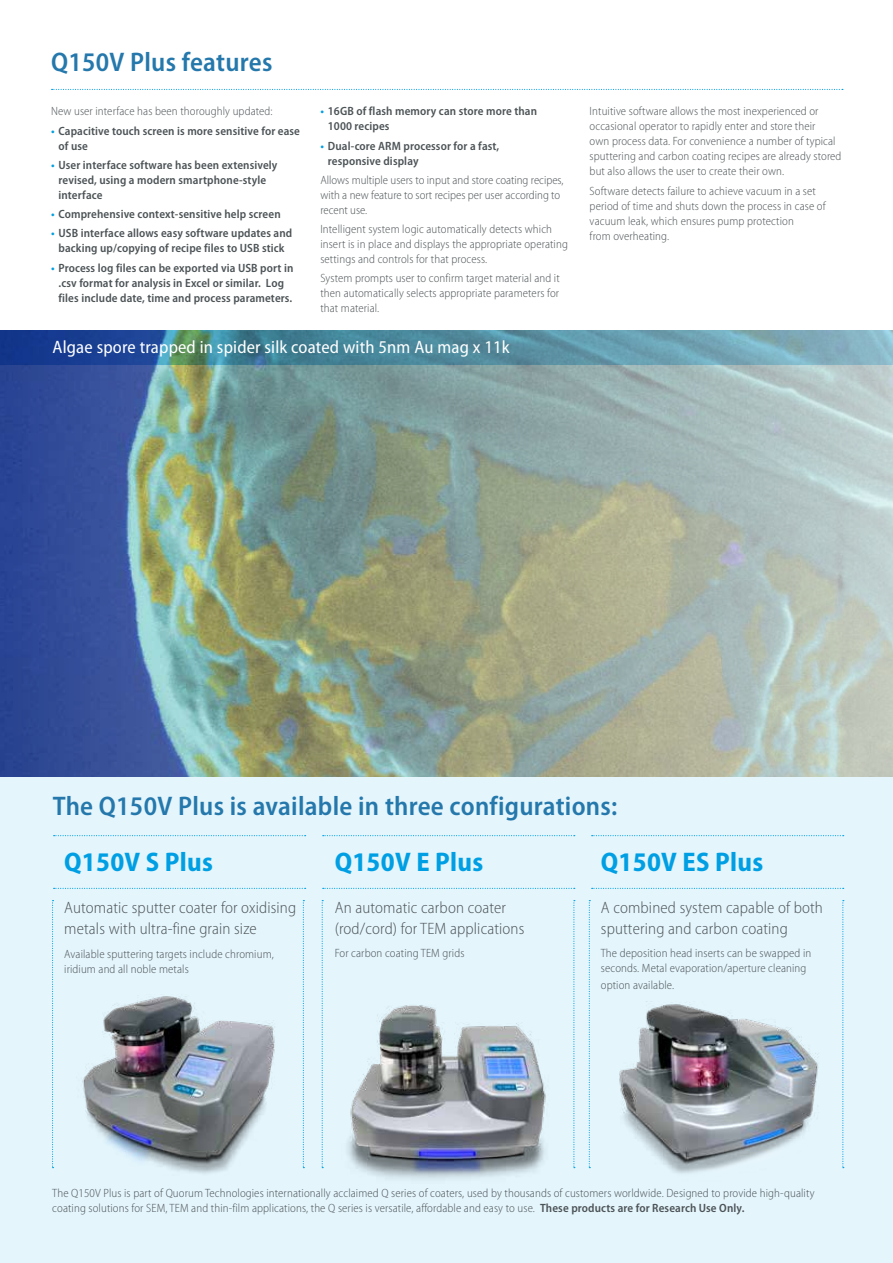
<style>
.page{position:relative;width:893px;height:1263px;background:#fff}
.page>*{position:absolute;margin:0;border:0;box-sizing:border-box;transform-origin:0 0}
.t1{font:600 semi-condensed 27px "Myriad Pro";letter-spacing:.01em;color:#2578ac}
.t2{font:700 semi-condensed 27px "Myriad Pro";letter-spacing:.01em;color:#009fe3}
.t3{font:semi-condensed 18px "Myriad Pro";letter-spacing:.01em;color:#fff}
.t4{font:300 semi-condensed 16.5px/21px "Myriad Pro";letter-spacing:.01em;color:#4c5356}
.t5{font:300 semi-condensed 12px/15px "Myriad Pro";letter-spacing:.01em;color:#4c5356}
.t6{font:600 semi-condensed 12px/15px "Myriad Pro";letter-spacing:.01em;color:#4c5356}
.s1{color:#009fe3}
.s2{font-weight:600}
</style>
<div class="page">
<img style="left:0;top:365px;width:893px;height:412px">
<svg style="left:0;top:331px;width:893px;height:34px;background:#5186a2"></svg>
<svg style="left:52px;top:89px;width:791px;height:1px"></svg>
<div style="left:0;top:777px;width:893px;height:486px;background:#e4f5fc"></div>
<img style="left:347px;top:1005px;width:199px;height:174px">
<img style="left:82px;top:996px;width:193px;height:178px">
<img style="left:588px;top:1001px;width:230px;height:173px">
<svg style="left:54px;top:888px;width:252px;height:1px"></svg>
<svg style="left:323px;top:888px;width:252px;height:1px"></svg>
<svg style="left:592px;top:888px;width:252px;height:1px"></svg>
<svg style="left:54px;top:835px;width:252px;height:1px"></svg>
<svg style="left:323px;top:835px;width:252px;height:1px"></svg>
<svg style="left:592px;top:835px;width:252px;height:1px"></svg>
<svg style="left:322px;top:900px;width:1px;height:268px"></svg>
<svg style="left:303px;top:900px;width:1px;height:268px"></svg>
<svg style="left:52px;top:900px;width:2px;height:268px"></svg>
<svg style="left:589px;top:900px;width:1px;height:268px"></svg>
<svg style="left:573px;top:900px;width:2px;height:268px"></svg>
<svg style="left:842px;top:900px;width:2px;height:268px"></svg>
<h1 class="t1" style="left:51px;top:45px;width:223px">Q150V Plus features</h1>
<p class="t5" style="left:51px;top:104px;width:223px">New user interface has been thoroughly updated:</p>
<p class="t6" style="left:59px;top:123px;width:243px;text-indent:-8px"><span class="s1">•</span> Capacitive touch screen is more sensitive for ease of use</p>
<p class="t6" style="left:59px;top:157px;width:220px;text-indent:-8px"><span class="s1">•</span> User interface software has been extensively revised, using a modern smartphone-style interface</p>
<p class="t6" style="left:51px;top:206px;width:231px"><span class="s1">•</span> Comprehensive context-sensitive help screen</p>
<p class="t6" style="left:51px;top:226px;width:243px;text-align:center"><span class="s1">•</span> USB interface allows easy software updates and backing up/copying of recipe files to USB stick</p>
<p class="t6" style="left:51px;top:260px;width:244px;text-align:center"><span class="s1">•</span> Process log files can be exported via USB port in .csv format for analysis in Excel or similar. Log files include date, time and process parameters.</p>
<p class="t6" style="left:328px;top:103px;width:211px;text-indent:-7px"><span class="s1">•</span> 16GB of flash memory can store more than<br>1000 recipes</p>
<p class="t6" style="left:328px;top:138px;width:173px;text-indent:-8px"><span class="s1">•</span> Dual-core ARM processor for a fast, responsive display</p>
<p class="t5" style="left:320px;top:172px;width:245px">Allows multiple users to input and store coating recipes, with a new feature to sort recipes per user according to recent use.</p>
<p class="t5" style="left:320px;top:221px;width:249px">Intelligent system logic automatically detects which insert is in place and displays the appropriate operating settings and controls for that process.</p>
<p class="t5" style="left:320px;top:271px;width:241px;text-align:justify">System prompts user to confirm target material and it then automatically selects appropriate parameters for that material.</p>
<h2 class="t3" style="left:53px;top:336px;width:459px">Algae spore trapped in spider silk coated with 5nm Au mag x 11k</h2>
<p class="t5" style="left:590px;top:104px;width:253px">Intuitive software allows the most inexperienced or occasional operator to rapidly enter and store their<br>own process data. For convenience a number of typical sputtering and carbon coating recipes are already stored but also allows the user to create their own.</p>
<p class="t5" style="left:590px;top:183px;width:237px">Software detects failure to achieve vacuum in a set period of time and shuts down the process in case of vacuum leak, which ensures pump protection<br>from overheating.</p>
<h1 class="t1" style="left:53px;top:789px;width:566px">The Q150V Plus is available in three configurations:</h1>
<h1 class="t2" style="left:64px;top:844px;width:150px">Q150V S Plus</h1>
<h3 class="t4" style="left:64px;top:897px;width:233px">Automatic sputter coater for oxidising metals with ultra-fine grain size</h3>
<p class="t5" style="left:64px;top:946px;width:211px">Available sputtering targets include chromium, iridium and all noble metals</p>
<h1 class="t2" style="left:335px;top:844px;width:150px">Q150V E Plus</h1>
<h3 class="t4" style="left:335px;top:897px;width:191px">An automatic carbon coater (rod/cord) for TEM applications</h3>
<p class="t5" style="left:335px;top:946px;width:131px">For carbon coating TEM grids</p>
<h1 class="t2" style="left:601px;top:844px;width:164px">Q150V ES Plus</h1>
<h3 class="t4" style="left:601px;top:897px;width:224px">A combined system capable of both sputtering and carbon coating</h3>
<p class="t5" style="left:601px;top:946px;width:212px">The deposition head inserts can be swapped in seconds. Metal evaporation/aperture cleaning</p>
<p class="t5" style="left:601px;top:977px;width:75px">option available.</p>
<p class="t5" style="left:52px;top:1185px;width:764px">The Q150V Plus is part of Quorum Technologies internationally acclaimed Q series of coaters, used by thousands of customers worldwide. Designed to provide high-quality coating solutions for SEM, TEM and thin-film applications, the Q series is versatile, affordable and easy to use. <span class="s2">These products are for Research Use Only.</span></p>
</div>
